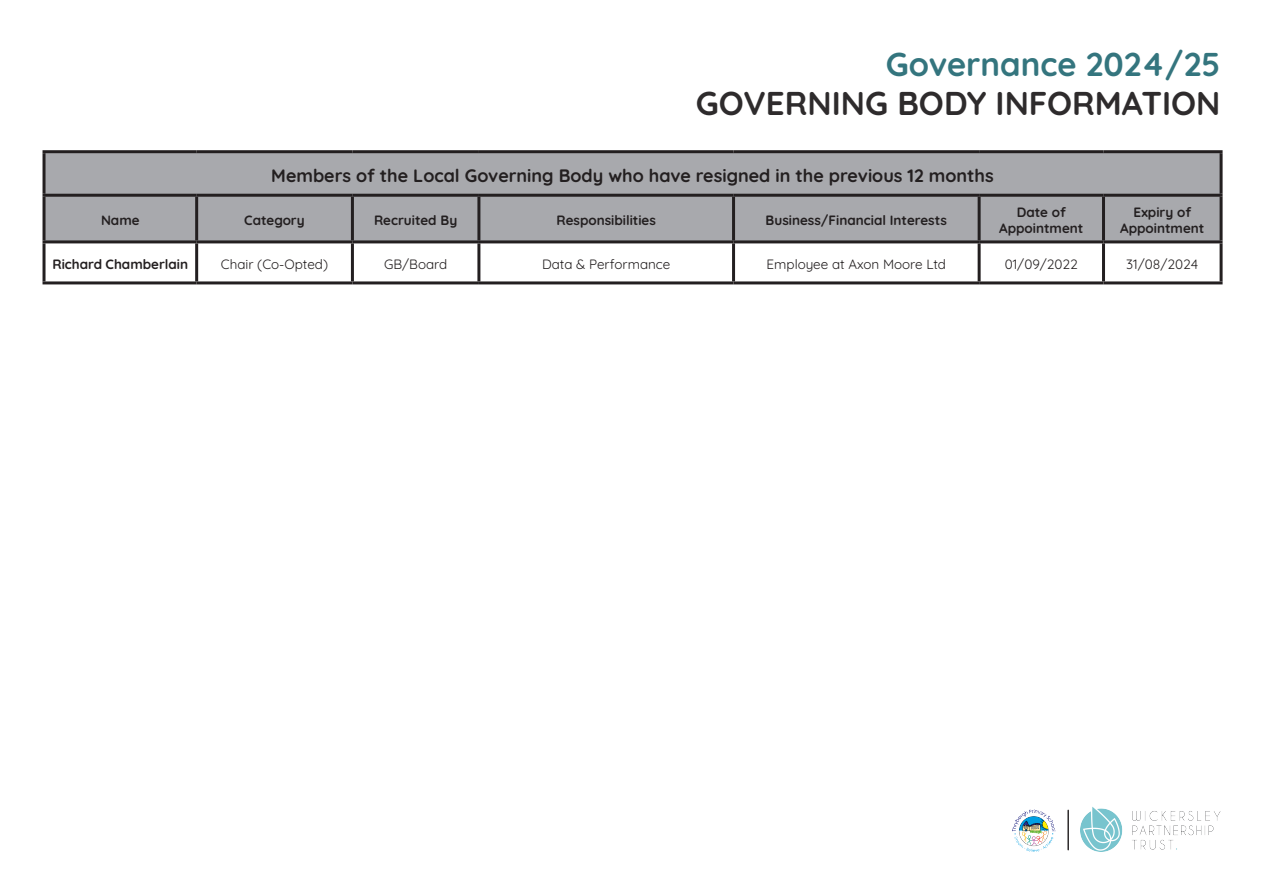
<style>
.page{position:relative;width:1263px;height:893px;background:#fff}
.page>*{position:absolute;margin:0;border:0;box-sizing:border-box;transform-origin:0 0}
.t1{font:700 33px "Quicksand";color:#2e2b2c}
.t2{font:700 33px "Quicksand";color:#34757e}
.t3{font:700 18px "Quicksand";color:#231f20}
.t4{font:700 13.5px "Quicksand";color:#231f20}
.t5{font:13.5px "Quicksand";color:#231f20}
</style>
<div class="page">
<img style="left:1080px;top:807px;width:140px;height:44px">
<hr style="left:1067px;top:810px;width:2px;height:40px;background:#2e2b2c">
<div style="left:46px;top:153px;width:1173px;height:87px;background:#a8a9ad"></div>
<hr style="left:43px;top:150px;width:154px;height:3px;background:#231f20">
<hr style="left:43px;top:153px;width:3px;height:41px;background:#231f20">
<hr style="left:197px;top:150px;width:155px;height:3px;background:#231f20">
<hr style="left:352px;top:150px;width:127px;height:3px;background:#231f20">
<hr style="left:479px;top:150px;width:254px;height:3px;background:#231f20">
<hr style="left:733px;top:150px;width:246px;height:3px;background:#231f20">
<hr style="left:979px;top:150px;width:124px;height:3px;background:#231f20">
<hr style="left:1103px;top:150px;width:119px;height:3px;background:#231f20">
<hr style="left:1219px;top:153px;width:3px;height:41px;background:#231f20">
<hr style="left:43px;top:194px;width:154px;height:3px;background:#231f20">
<hr style="left:43px;top:197px;width:3px;height:43px;background:#231f20">
<hr style="left:197px;top:194px;width:155px;height:3px;background:#231f20">
<hr style="left:195px;top:197px;width:3px;height:43px;background:#231f20">
<hr style="left:352px;top:194px;width:127px;height:3px;background:#231f20">
<hr style="left:351px;top:197px;width:3px;height:43px;background:#231f20">
<hr style="left:479px;top:194px;width:254px;height:3px;background:#231f20">
<hr style="left:477px;top:197px;width:3px;height:43px;background:#231f20">
<hr style="left:733px;top:194px;width:246px;height:3px;background:#231f20">
<hr style="left:732px;top:197px;width:3px;height:43px;background:#231f20">
<hr style="left:979px;top:194px;width:124px;height:3px;background:#231f20">
<hr style="left:978px;top:197px;width:3px;height:43px;background:#231f20">
<hr style="left:1103px;top:194px;width:119px;height:3px;background:#231f20">
<hr style="left:1102px;top:197px;width:3px;height:43px;background:#231f20">
<hr style="left:1219px;top:197px;width:3px;height:43px;background:#231f20">
<hr style="left:43px;top:240px;width:154px;height:3px;background:#231f20">
<hr style="left:197px;top:240px;width:155px;height:3px;background:#231f20">
<hr style="left:352px;top:240px;width:127px;height:3px;background:#231f20">
<hr style="left:479px;top:240px;width:254px;height:3px;background:#231f20">
<hr style="left:733px;top:240px;width:246px;height:3px;background:#231f20">
<hr style="left:979px;top:240px;width:124px;height:3px;background:#231f20">
<hr style="left:1103px;top:240px;width:119px;height:3px;background:#231f20">
<hr style="left:43px;top:243px;width:3px;height:38px;background:#231f20">
<hr style="left:195px;top:243px;width:3px;height:38px;background:#231f20">
<hr style="left:351px;top:243px;width:3px;height:38px;background:#231f20">
<hr style="left:477px;top:243px;width:3px;height:38px;background:#231f20">
<hr style="left:732px;top:243px;width:3px;height:38px;background:#231f20">
<hr style="left:978px;top:243px;width:3px;height:38px;background:#231f20">
<hr style="left:1102px;top:243px;width:3px;height:38px;background:#231f20">
<hr style="left:1219px;top:243px;width:3px;height:38px;background:#231f20">
<hr style="left:43px;top:281px;width:154px;height:3px;background:#231f20">
<hr style="left:197px;top:281px;width:155px;height:3px;background:#231f20">
<hr style="left:352px;top:281px;width:127px;height:3px;background:#231f20">
<hr style="left:479px;top:281px;width:254px;height:3px;background:#231f20">
<hr style="left:733px;top:281px;width:246px;height:3px;background:#231f20">
<hr style="left:979px;top:281px;width:124px;height:3px;background:#231f20">
<hr style="left:1103px;top:281px;width:119px;height:3px;background:#231f20">
<img style="left:1012px;top:809px;width:44px;height:42px">
<p class="t2" style="left:886px;top:38px;width:336px">Governance 2024/25</p>
<p class="t1" style="left:696px;top:78px;width:526px">GOVERNING BODY INFORMATION</p>
<p class="t3" style="left:271px;top:162px;width:724px">Members of the Local Governing Body who have resigned in the previous 12 months</p>
<p class="t4" style="left:101px;top:210px;width:40px">Name</p>
<p class="t4" style="left:244px;top:210px;width:62px">Category</p>
<p class="t4" style="left:374px;top:210px;width:85px">Recruited By</p>
<p class="t4" style="left:556px;top:210px;width:101px">Responsibilities</p>
<p class="t4" style="left:765px;top:210px;width:183px">Business/Financial Interests</p>
<p class="t4" style="left:1017px;top:202px;width:51px">Date of</p>
<p class="t4" style="left:999px;top:218px;width:86px">Appointment</p>
<p class="t4" style="left:1133px;top:202px;width:59px">Expiry of</p>
<p class="t4" style="left:1120px;top:218px;width:86px">Appointment</p>
<p class="t4" style="left:53px;top:254px;width:137px">Richard Chamberlain</p>
<p class="t5" style="left:221px;top:254px;width:109px">Chair (Co-Opted)</p>
<p class="t5" style="left:384px;top:254px;width:65px">GB/Board</p>
<p class="t5" style="left:542px;top:254px;width:130px">Data &amp; Performance</p>
<p class="t5" style="left:766px;top:254px;width:181px">Employee at Axon Moore Ltd</p>
<p class="t5" style="left:1005px;top:254px;width:75px">01/09/2022</p>
<p class="t5" style="left:1126px;top:254px;width:74px">31/08/2024</p>
</div>
